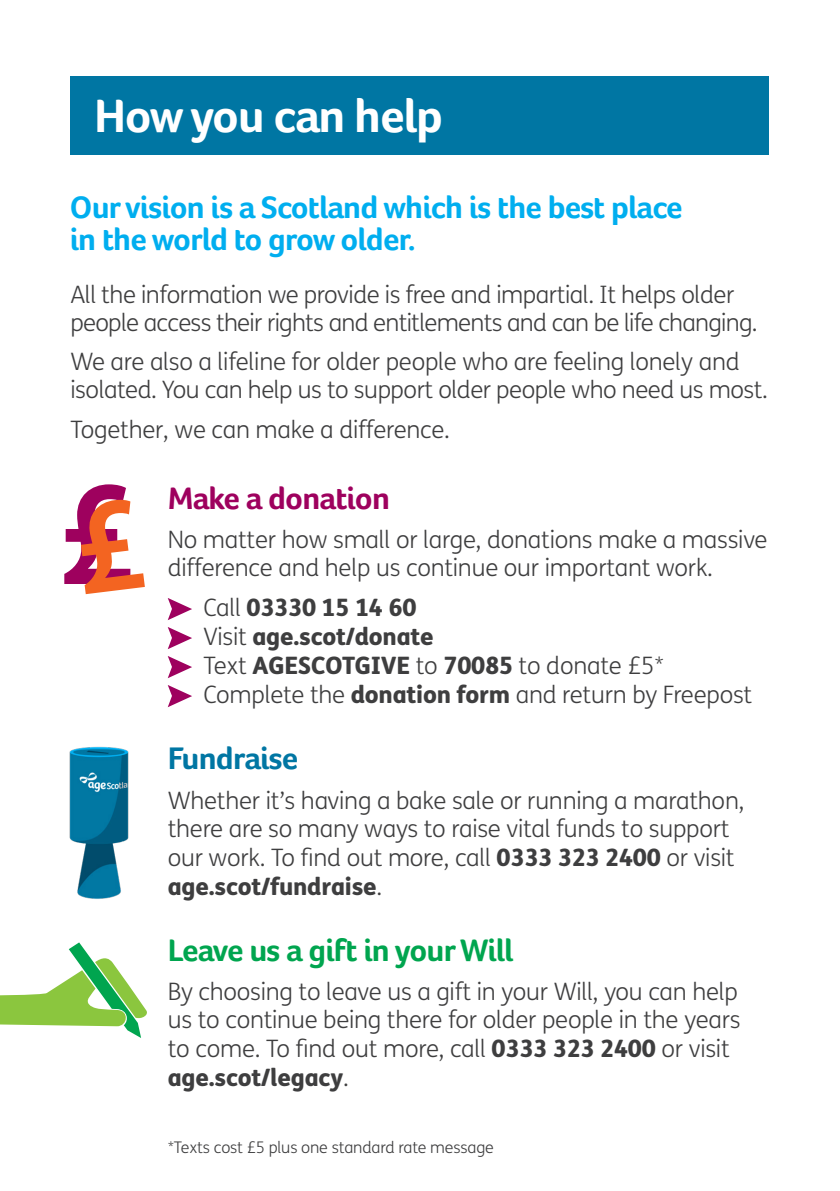
<style>
.page{position:relative;width:840px;height:1191px;background:#fff}
.page>*{position:absolute;margin:0;border:0;box-sizing:border-box;transform-origin:0 0}
.t1{font:700 48px "Foco Age UK";letter-spacing:-.025em;color:#fff}
.t2{font:700 32px/32px "Foco Age UK";letter-spacing:-.025em;color:#00aeef}
.t3{font:700 32px "Foco Age UK";letter-spacing:-.025em;color:#00a54f}
.t4{font:700 32px "Foco Age UK";letter-spacing:-.025em;color:#9e015e}
.t5{font:700 32px "Foco Age UK";letter-spacing:-.025em;color:#0076a3}
.t6{font:300 24px/28.6px "FS Me";letter-spacing:-.01em;color:#3e3e3f}
.t7{font:300 24px/28px "FS Me";letter-spacing:-.03em;color:#3e3e3f}
.t8{font:300 16px "FS Me";letter-spacing:-.01em;color:#3e3e3f}
.s1{font-weight:800}
</style>
<div class="page">
<div style="left:70px;top:76px;width:698px;height:78px;background:#0076a3"></div>
<svg style="left:64px;top:484px;width:81px;height:110px"></svg>
<img style="left:69px;top:746px;width:60px;height:153px">
<svg style="left:0;top:942px;width:147px;height:96px"></svg>
<svg style="left:168px;top:598px;width:24px;height:22px"></svg>
<svg style="left:168px;top:627px;width:24px;height:22px"></svg>
<svg style="left:168px;top:656px;width:24px;height:22px"></svg>
<svg style="left:168px;top:685px;width:24px;height:22px"></svg>
<p class="t1" style="left:94px;top:87px;width:350px">How you can help</p>
<p class="t2" style="left:70px;top:191px;width:614px">Our vision is a Scotland which is the best place in the world to grow older.</p>
<p class="t7" style="left:70px;top:280px;width:688px">All the information we provide is free and impartial. It helps older people access their rights and entitlements and can be life changing.</p>
<p class="t6" style="left:70px;top:347px;width:698px;line-height:28px">We are also a lifeline for older people who are feeling lonely and isolated. You can help us to support older people who need us most.</p>
<p class="t6" style="left:70px;top:414px;width:381px">Together, we can make a difference.</p>
<p class="t4" style="left:168px;top:479px;width:224px">Make a donation</p>
<p class="t6" style="left:168px;top:525px;width:601px;line-height:28px">No matter how small or large, donations make a massive difference and help us continue our important work.</p>
<p class="t6" style="left:203px;top:592px;width:550px">Call <span class="s1">03330 15 14 60<br></span>Visit <span class="s1">age.scot/donate<br></span>Text <span class="s1">AGESCOTGIVE</span> to <span class="s1">70085</span> to donate £5*<br>Complete the <span class="s1">donation form</span> and return by Freepost</p>
<p class="t5" style="left:168px;top:739px;width:132px">Fundraise</p>
<p class="t6" style="left:168px;top:785px;width:578px">Whether it’s having a bake sale or running a marathon, there are so many ways to raise vital funds to support our work. To find out more, call <span class="s1">0333 323 2400</span> or visit <span class="s1">age.scot/fundraise</span>.</p>
<p class="t3" style="left:168px;top:931px;width:347px">Leave us a gift in your Will</p>
<p class="t6" style="left:168px;top:976px;width:574px">By choosing to leave us a gift in your Will, you can help us to continue being there for older people in the years to come. To find out more, call <span class="s1">0333 323 2400</span> or visit <span class="s1">age.scot/legacy</span>.</p>
<p class="t8" style="left:168px;top:1136px;width:327px">*Texts cost £5 plus one standard rate message</p>
</div>
